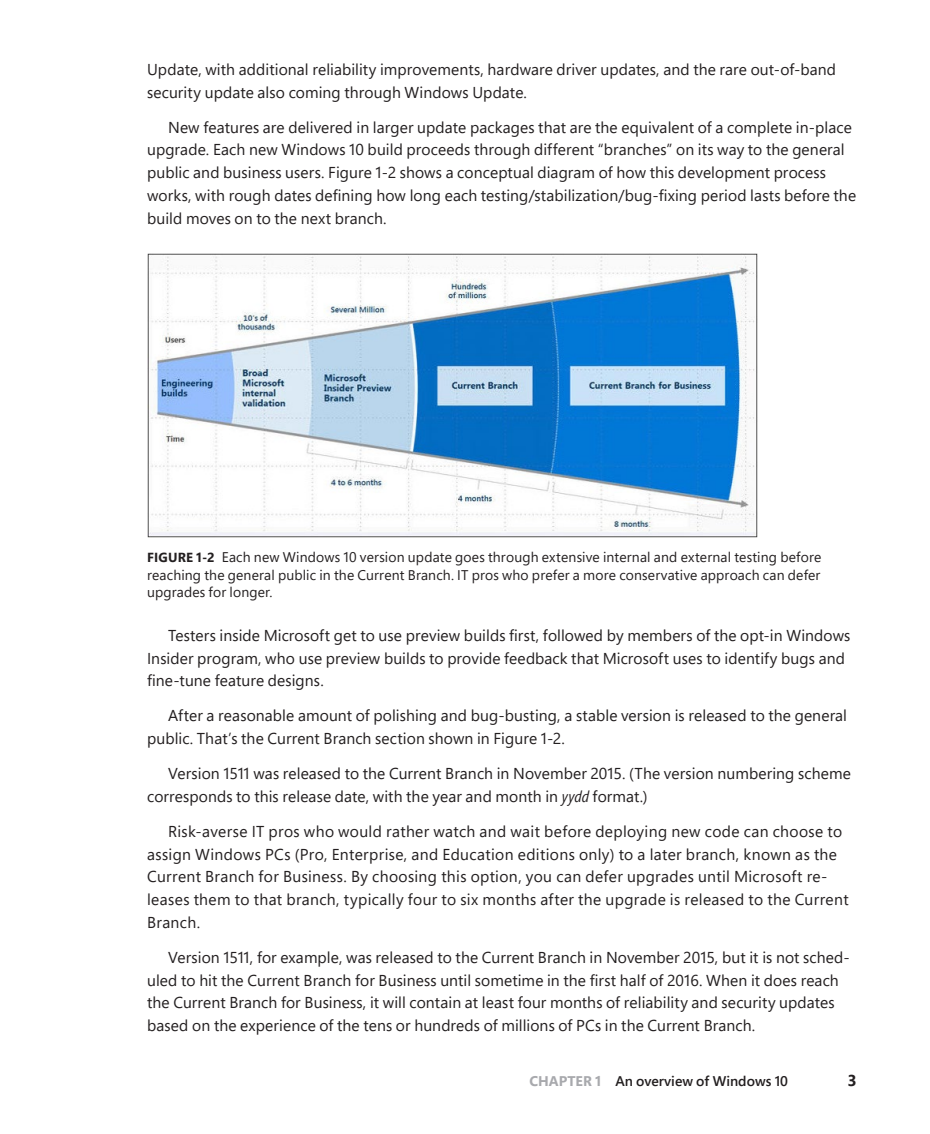
<style>
.page{position:relative;width:930px;height:1134px;background:#fff}
.page>*{position:absolute;margin:0;border:0;box-sizing:border-box;transform-origin:0 0}
.t1{font:15.75px/22.8px "Segoe Pro";letter-spacing:.01em;color:#231f20}
.Running_Header_recto{font:700 15.75px "Segoe Pro";color:#231f20}
.Num-Caption{font:14px/17.5px "Segoe Pro";letter-spacing:.01em;color:#231f20;text-align:justify}
.Running_Header_recto-2{font:600 14px "Segoe Pro";color:#231f20}
.s1{font-weight:700;font-size:13.12px}
.s2{font-family:"Segoe Pro Cond";font-style:italic}
.s3{font-weight:700;color:#a8a9ad}
</style>
<div class="page">
<img style="left:147px;top:253px;width:610px;height:285px">
<p class="t1" style="left:147px;top:57px;width:690px">Update, with additional reliability improvements, hardware driver updates, and the rare out-of-band security update also coming through Windows Update.</p>
<p class="t1" style="left:147px;top:115px;width:710px;text-indent:21px">New features are delivered in larger update packages that are the equivalent of a complete in-place upgrade. Each new Windows 10 build proceeds through different “branches” on its way to the general public and business users. Figure 1-2 shows a conceptual diagram of how this development process works, with rough dates defining how long each testing/stabilization/bug-fixing period lasts before the build moves on to the next branch.</p>
<p class="Num-Caption" style="left:147px;top:548px;width:675px"><span class="s1">FIGURE 1-2</span> Each new Windows 10 version update goes through extensive internal and external testing before reaching the general public in the Current Branch. IT pros who prefer a more conservative approach can defer upgrades for longer.</p>
<p class="t1" style="left:147px;top:624px;width:704px;text-indent:21px">Testers inside Microsoft get to use preview builds first, followed by members of the opt-in Windows<br>Insider program, who use preview builds to provide feedback that Microsoft uses to identify bugs and fine-tune feature designs.</p>
<p class="t1" style="left:147px;top:704px;width:701px;text-indent:21px">After a reasonable amount of polishing and bug-busting, a stable version is released to the general public. That’s the Current Branch section shown in Figure 1-2.</p>
<p class="t1" style="left:147px;top:762px;width:705px;text-indent:21px">Version 1511 was released to the Current Branch in November 2015. (The version numbering scheme corresponds to this release date, with the year and month in <span class="s2">yydd</span> format.)</p>
<p class="t1" style="left:147px;top:820px;width:702px;text-indent:21px">Risk-averse IT pros who would rather watch and wait before deploying new code can choose to assign Windows PCs (Pro, Enterprise, and Education editions only) to a later branch, known as the Current Branch for Business. By choosing this option, you can defer upgrades until Microsoft re&shy;leases them to that branch, typically four to six months after the upgrade is released to the Current Branch.</p>
<p class="t1" style="left:147px;top:946px;width:704px;text-indent:21px">Version 1511, for example, was released to the Current Branch in November 2015, but it is not sched&shy;uled to hit the Current Branch for Business until sometime in the first half of 2016. When it does reach the Current Branch for Business, it will contain at least four months of reliability and security updates based on the experience of the tens or hundreds of millions of PCs in the Current Branch.</p>
<p class="Running_Header_recto-2" style="left:529px;top:1072px;width:260px"><span class="s3">CHAPTER 1</span> An overview of Windows 10</p>
<p class="Running_Header_recto" style="left:847px;top:1070px;width:11px">3</p>
</div>
